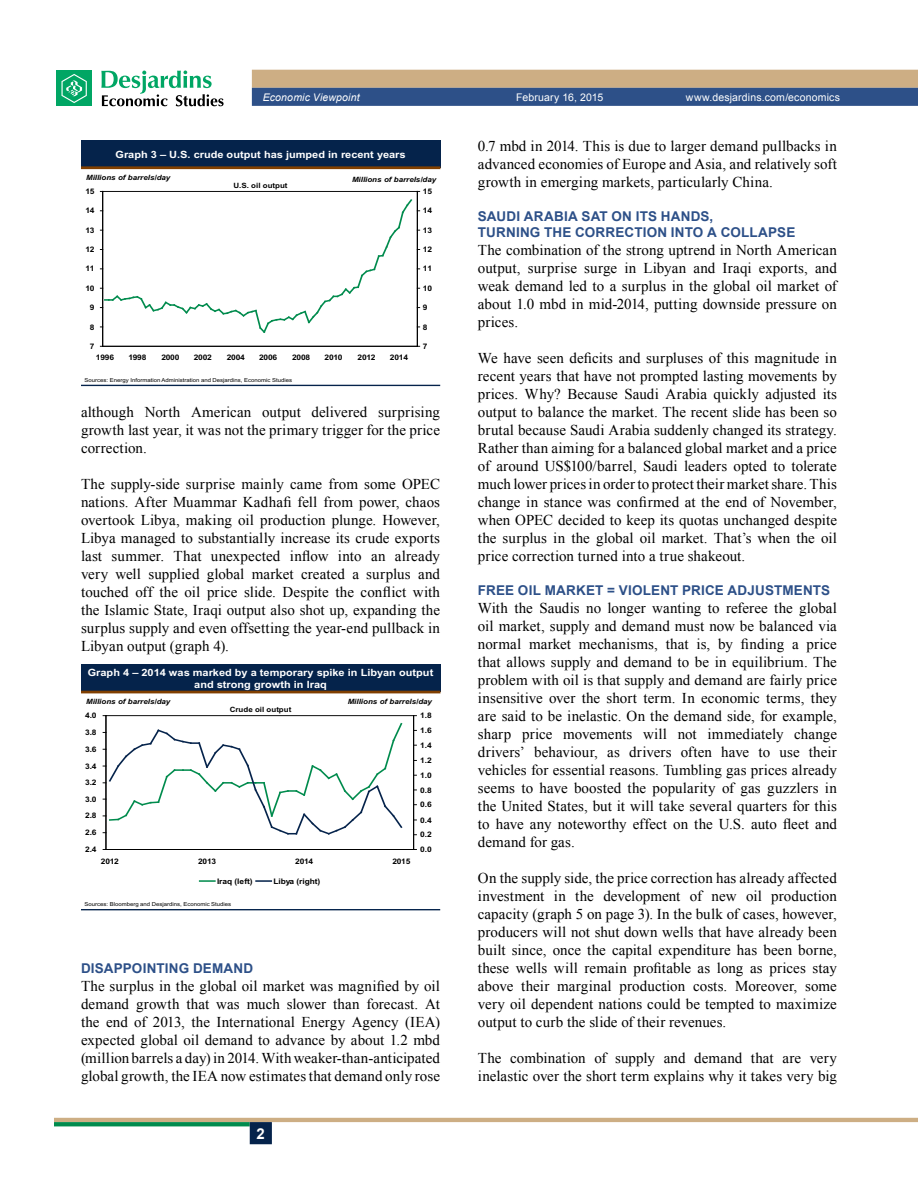
<style>
.page{position:relative;width:918px;height:1188px;background:#fff}
.page>*{position:absolute;margin:0;border:0;box-sizing:border-box;transform-origin:0 0}
.t1{font:15px/18px "Times New Roman";letter-spacing:.005em;color:#000;text-align:justify}
.t2{font:700 15px "Arial";color:#fff}
.t3{font:700 13.5px/16.2px "Arial";letter-spacing:.015em;color:#2d5088}
.t4{font:10.5px "Arial";letter-spacing:.015em;color:#fff}
.t5{font:italic 10.5px "Arial";letter-spacing:.015em;color:#fff}
.t6{font:700 10.05px/12px "Arial";color:#fff;text-align:center;scale:1.1 1}
.t7{font:700 7.65px "Arial";letter-spacing:-.025em;color:#000;scale:1.1 1}
.t8{font:700 7.65px "Arial";letter-spacing:-.005em;color:#000;scale:1.1 1}
.t9{font:italic 700 7.2px "Arial";color:#000;scale:1.1 1}
.t10{font:700 7.2px "Arial";color:#000;scale:1.1 1}
.t11{font:5.4px "Arial";letter-spacing:.005em;color:#000;scale:1.1 1}
</style>
<div class="page">
<hr style="left:54px;top:1118px;width:864px;height:4px;background:#cdae84">
<svg style="left:54px;top:1122px;width:196px;height:4px"></svg>
<div style="left:250px;top:1122px;width:22px;height:22px;background:#05234b;border:2px solid #05234b"></div>
<svg style="left:252px;top:70px;width:666px;height:36px;background:#7c7f86"></svg>
<div style="left:56px;top:71px;width:36px;height:35px;background:#00a664"></div>
<svg style="left:61px;top:74px;width:26px;height:29px"></svg>
<svg style="left:101px;top:70px;width:123px;height:36px"></svg>
<div style="left:81px;top:140px;width:359px;height:27px;background:#05234b"></div>
<hr style="left:81px;top:166px;width:359px;height:3px;background:#803f00">
<hr style="left:81px;top:385px;width:359px;height:1px;background:#05234b">
<hr style="left:103px;top:191px;width:314px;height:1px;background:#000">
<hr style="left:102px;top:191px;width:1px;height:155px;background:#000">
<hr style="left:103px;top:346px;width:314px;height:1px;background:#000">
<hr style="left:417px;top:191px;width:1px;height:155px;background:#000">
<svg style="left:100px;top:198px;width:320px;height:136px"></svg>
<div style="left:81px;top:665px;width:359px;height:27px;background:#05234b"></div>
<hr style="left:81px;top:691px;width:359px;height:2px;background:#803f00">
<hr style="left:81px;top:909px;width:359px;height:1px;background:#05234b">
<hr style="left:106px;top:715px;width:308px;height:1px;background:#000">
<hr style="left:106px;top:716px;width:1px;height:133px;background:#000">
<hr style="left:106px;top:849px;width:308px;height:1px;background:#000">
<hr style="left:413px;top:716px;width:1px;height:133px;background:#000">
<svg style="left:103px;top:722px;width:300px;height:114px"></svg>
<svg style="left:200px;top:880px;width:15px;height:2px"></svg>
<svg style="left:256px;top:880px;width:15px;height:2px"></svg>
<p class="t5" style="left:263px;top:90px;width:99px">Economic Viewpoint</p>
<p class="t4" style="left:516px;top:90px;width:89px">February 16, 2015</p>
<p class="t4" style="left:686px;top:90px;width:156px">www.desjardins.com/economics</p>
<p class="t6" style="left:116px;top:148px;width:265px">Graph 3 – U.S. crude output has jumped in recent years</p>
<p class="t9" style="left:86px;top:173px;width:78px">Millions of barrels/day</p>
<p class="t9" style="left:352px;top:175px;width:78px">Millions of barrels/day</p>
<p class="t10" style="left:234px;top:181px;width:51px">U.S. oil output</p>
<p class="t7" style="left:85px;top:187px;width:10px">15</p>
<p class="t7" style="left:423px;top:187px;width:10px">15</p>
<p class="t7" style="left:85px;top:206px;width:10px">14</p>
<p class="t7" style="left:423px;top:206px;width:10px">14</p>
<p class="t7" style="left:85px;top:226px;width:10px">13</p>
<p class="t7" style="left:423px;top:226px;width:10px">13</p>
<p class="t7" style="left:85px;top:245px;width:10px">12</p>
<p class="t7" style="left:423px;top:245px;width:10px">12</p>
<p class="t7" style="left:85px;top:264px;width:10px">11</p>
<p class="t7" style="left:423px;top:264px;width:10px">11</p>
<p class="t7" style="left:85px;top:284px;width:10px">10</p>
<p class="t7" style="left:423px;top:284px;width:10px">10</p>
<p class="t7" style="left:90px;top:303px;width:6px">9</p>
<p class="t7" style="left:423px;top:303px;width:6px">9</p>
<p class="t7" style="left:90px;top:322px;width:6px">8</p>
<p class="t7" style="left:423px;top:322px;width:6px">8</p>
<p class="t7" style="left:90px;top:342px;width:6px">7</p>
<p class="t7" style="left:423px;top:342px;width:6px">7</p>
<p class="t7" style="left:96px;top:352px;width:18px">1996</p>
<p class="t7" style="left:128px;top:352px;width:18px">1998</p>
<p class="t7" style="left:161px;top:352px;width:18px">2000</p>
<p class="t7" style="left:194px;top:352px;width:18px">2002</p>
<p class="t7" style="left:227px;top:352px;width:18px">2004</p>
<p class="t7" style="left:259px;top:352px;width:18px">2006</p>
<p class="t7" style="left:292px;top:352px;width:18px">2008</p>
<p class="t7" style="left:325px;top:352px;width:18px">2010</p>
<p class="t7" style="left:358px;top:352px;width:18px">2012</p>
<p class="t7" style="left:390px;top:352px;width:18px">2014</p>
<p class="t11" style="left:85px;top:377px;width:190px">Sources: Energy Information Administration and Desjardins, Economic Studies</p>
<p class="t1" style="left:81px;top:403px;width:361px">although North American output delivered surprising growth last year, it was not the primary trigger for the price correction.</p>
<p class="t1" style="left:81px;top:475px;width:361px">The supply-side surprise mainly came from some OPEC nations. After Muammar Kadhafi fell from power, chaos overtook Libya, making oil production plunge. However, Libya managed to substantially increase its crude exports last summer. That unexpected inflow into an already very well supplied global market created a surplus and touched off the oil price slide. Despite the conflict with the Islamic State, Iraqi output also shot up, expanding the surplus supply and even offsetting the year-end pullback in Libyan output (graph 4).</p>
<p class="t6" style="left:88px;top:667px;width:316px">Graph 4 – 2014 was marked by a temporary spike in Libyan output and strong growth in Iraq</p>
<p class="t9" style="left:86px;top:698px;width:78px">Millions of barrels/day</p>
<p class="t9" style="left:348px;top:698px;width:78px">Millions of barrels/day</p>
<p class="t10" style="left:230px;top:705px;width:57px">Crude oil output</p>
<p class="t7" style="left:85px;top:711px;width:12px">4.0</p>
<p class="t7" style="left:420px;top:711px;width:12px">1.8</p>
<p class="t7" style="left:85px;top:728px;width:12px">3.8</p>
<p class="t7" style="left:85px;top:745px;width:12px">3.6</p>
<p class="t7" style="left:85px;top:761px;width:12px">3.4</p>
<p class="t7" style="left:85px;top:778px;width:12px">3.2</p>
<p class="t7" style="left:85px;top:795px;width:12px">3.0</p>
<p class="t7" style="left:85px;top:811px;width:12px">2.8</p>
<p class="t7" style="left:85px;top:828px;width:12px">2.6</p>
<p class="t7" style="left:85px;top:845px;width:12px">2.4</p>
<p class="t7" style="left:101px;top:857px;width:18px">2012</p>
<p class="t7" style="left:198px;top:857px;width:18px">2013</p>
<p class="t7" style="left:295px;top:857px;width:18px">2014</p>
<p class="t7" style="left:392px;top:857px;width:18px">2015</p>
<p class="t8" style="left:217px;top:877px;width:34px">Iraq (left)</p>
<p class="t7" style="left:273px;top:877px;width:44px">Libya (right)</p>
<p class="t11" style="left:85px;top:901px;width:135px">Sources: Bloomberg and Desjardins, Economic Studies</p>
<p class="t7" style="left:420px;top:726px;width:12px">1.6</p>
<p class="t7" style="left:420px;top:741px;width:12px">1.4</p>
<p class="t7" style="left:420px;top:756px;width:12px">1.2</p>
<p class="t7" style="left:420px;top:771px;width:12px">1.0</p>
<p class="t7" style="left:420px;top:785px;width:12px">0.8</p>
<p class="t7" style="left:420px;top:800px;width:12px">0.6</p>
<p class="t7" style="left:420px;top:815px;width:12px">0.4</p>
<p class="t7" style="left:420px;top:830px;width:12px">0.2</p>
<p class="t7" style="left:420px;top:845px;width:12px">0.0</p>
<p class="t3" style="left:81px;top:961px;width:172px">Disappointing demand</p>
<p class="t1" style="left:81px;top:977px;width:361px">The surplus in the global oil market was magnified by oil demand growth that was much slower than forecast. At the end of 2013, the International Energy Agency (IEA) expected global oil demand to advance by about 1.2 mbd (million barrels a day) in 2014. With weaker-than-anticipated global growth, the IEA now estimates that demand only rose</p>
<p class="t2" style="left:257px;top:1124px;width:10px">2</p>
<p class="t1" style="left:478px;top:137px;width:361px">0.7 mbd in 2014. This is due to larger demand pullbacks in advanced economies of Europe and Asia, and relatively soft growth in emerging markets, particularly China.</p>
<p class="t3" style="left:478px;top:209px;width:319px">Saudi Arab ia sat on its hands,<br>turning the correction into a collapse</p>
<p class="t1" style="left:478px;top:241px;width:361px">The combination of the strong uptrend in North American output, surprise surge in Libyan and Iraqi exports, and weak demand led to a surplus in the global oil market of about 1.0 mbd in mid‑2014, putting downside pressure on prices.</p>
<p class="t1" style="left:478px;top:349px;width:361px">We have seen deficits and surpluses of this magnitude in recent years that have not prompted lasting movements by prices. Why? Because Saudi Arabia quickly adjusted its output to balance the market. The recent slide has been so brutal because Saudi Arabia suddenly changed its strategy.<br>Rather than aiming for a balanced global market and a price of around US$100/barrel, Saudi leaders opted to tolerate much lower prices in order to protect their market share. This change in stance was confirmed at the end of November, when OPEC decided to keep its quotas unchanged despite the surplus in the global oil market. That’s when the oil price correction turned into a true shakeout.</p>
<p class="t3" style="left:478px;top:583px;width:354px">Free oil market = violent price adjustments</p>
<p class="t1" style="left:478px;top:599px;width:361px">With the Saudis no longer wanting to referee the global oil market, supply and demand must now be balanced via normal market mechanisms, that is, by finding a price that allows supply and demand to be in equilibrium. The problem with oil is that supply and demand are fairly price insensitive over the short term. In economic terms, they are said to be inelastic. On the demand side, for example, sharp price movements will not immediately change drivers’ behaviour, as drivers often have to use their vehicles for essential reasons. Tumbling gas prices already seems to have boosted the popularity of gas guzzlers in the United States, but it will take several quarters for this to have any noteworthy effect on the U.S. auto fleet and demand for gas.</p>
<p class="t1" style="left:478px;top:869px;width:361px">On the supply side, the price correction has already affected investment in the development of new oil production capacity (graph 5 on page 3). In the bulk of cases, however, producers will not shut down wells that have already been built since, once the capital expenditure has been borne, these wells will remain profitable as long as prices stay above their marginal production costs. Moreover, some very oil dependent nations could be tempted to maximize output to curb the slide of their revenues.</p>
<p class="t1" style="left:478px;top:1049px;width:361px">The combination of supply and demand that are very inelastic over the short term explains why it takes very big</p>
</div>
